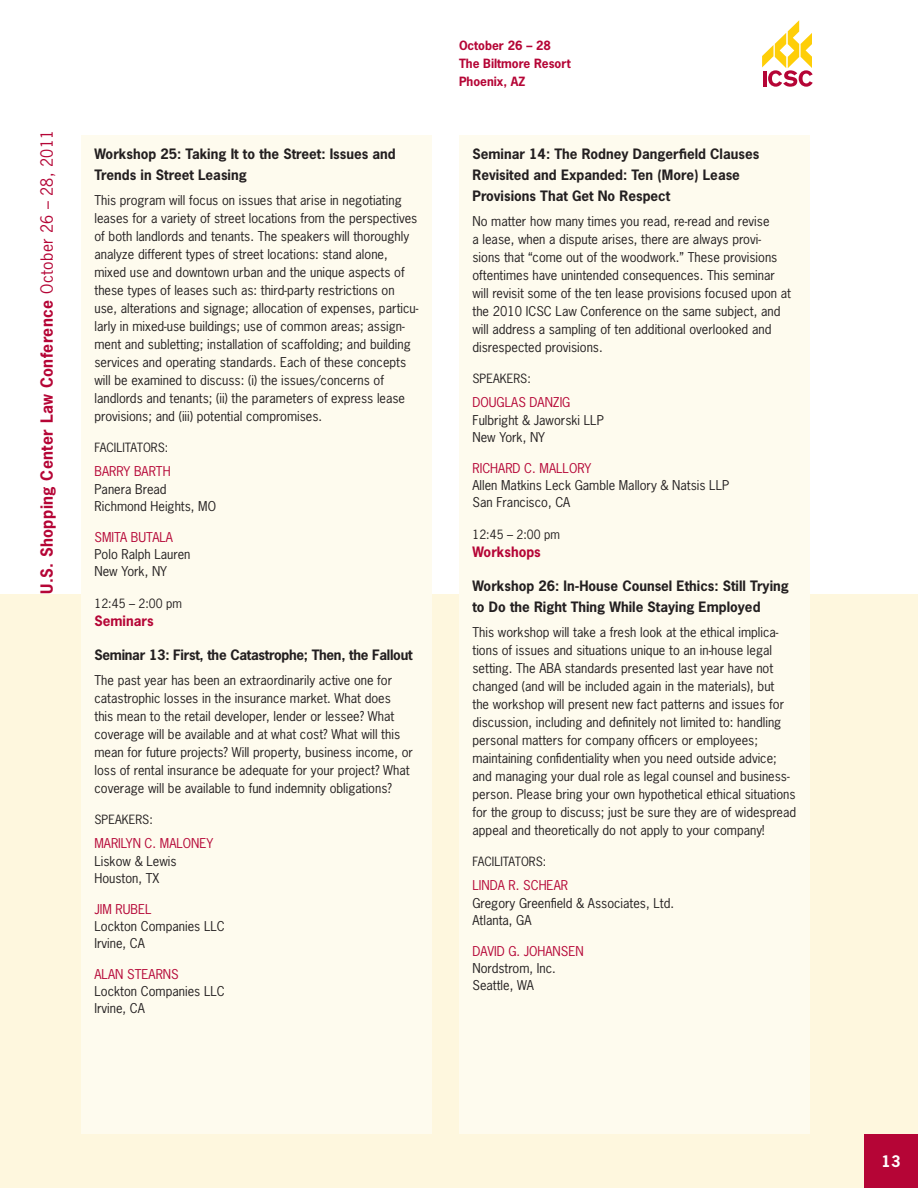
<style>
.page{position:relative;width:918px;height:1188px;background:#fff}
.page>*{position:absolute;margin:0;border:0;box-sizing:border-box;transform-origin:0 0}
.t1{font:700 15.75px "News Gothic Std";letter-spacing:.025em;color:#b50536}
.t2{font:700 15px "News Gothic Std";color:#fff}
.t3{font:700 13.5px/21px "News Gothic Std";color:#231f20}
.t4{font:700 13.5px "News Gothic Std";letter-spacing:-.02em;color:#231f20}
.t5{font:700 13.5px "News Gothic Std";color:#b50536}
.t6{font:12.75px/18px "News Gothic Std";color:#231f20}
.t7{font:12.75px "News Gothic Std";color:#b50536}
.t8{font:12px "News Gothic Std";color:#231f20}
.t9{font:700 12px/18px "News Gothic Std";color:#b50536}
.s1{font-weight:400}
</style>
<div class="page">
<div style="left:0;top:594px;width:918px;height:594px;background:#fef7de"></div>
<div style="left:459px;top:135px;width:351px;height:999px;background:#fefbee"></div>
<div style="left:81px;top:135px;width:351px;height:999px;background:#fefbee"></div>
<div style="left:864px;top:1134px;width:54px;height:54px;background:#b50536"></div>
<svg style="left:762px;top:20px;width:51px;height:67px"></svg>
<p class="t1" style="left:36px;top:594px;width:466px;rotate:-90deg">U.S. Shopping Center Law Conference <span class="s1">October 26 – 28, 2011</span></p>
<p class="t3" style="left:94px;top:143px;width:303px">Workshop 25: Taking It to the Street: Issues and<br>Trends in Street Leasing</p>
<p class="t6" style="left:94px;top:191px;width:326px">This program will focus on issues that arise in negotiating leases for a variety of street locations from the perspectives of both landlords and tenants. The speakers will thoroughly analyze different types of street locations: stand alone, mixed use and downtown urban and the unique aspects of these types of leases such as: third-party restrictions on use, alterations and signage; allocation of expenses, particu&shy;larly in mixed-use buildings; use of common areas; assign&shy;ment and subletting; installation of scaffolding; and building services and operating standards. Each of these concepts will be examined to discuss: (i) the issues/concerns of landlords and tenants; (ii) the parameters of express lease provisions; and (iii) potential compromises.</p>
<p class="t8" style="left:94px;top:440px;width:13px">Facilitators</p>
<p class="t8" style="left:165px;top:440px;width:5px">:</p>
<p class="t7" style="left:94px;top:463px;width:56px">Barry Barth</p>
<p class="t6" style="left:94px;top:480px;width:123px;line-height:17.2px">Panera Bread<br>Richmond Heights, MO</p>
<p class="t7" style="left:94px;top:529px;width:15px">Smita</p>
<p class="t7" style="left:131px;top:529px;width:16px">Butala</p>
<p class="t6" style="left:94px;top:545px;width:97px;line-height:17.2px">Polo Ralph Lauren<br>New York, NY</p>
<p class="t8" style="left:94px;top:595px;width:89px">12:45 – 2:00 pm</p>
<p class="t5" style="left:94px;top:611px;width:61px">Seminars</p>
<p class="t4" style="left:94px;top:646px;width:320px">Seminar 13: First, the Catastrophe; Then, the Fallout</p>
<p class="t6" style="left:94px;top:671px;width:320px">The past year has been an extraordinarily active one for catastrophic losses in the insurance market. What does<br>this mean to the retail developer, lender or lessee? What coverage will be available and at what cost? What will this mean for future projects? Will property, business income, or loss of rental insurance be adequate for your project? What coverage will be available to fund indemnity obligations?</p>
<p class="t8" style="left:94px;top:812px;width:60px">Speakers :</p>
<p class="t7" style="left:94px;top:835px;width:17px">Maril</p>
<p class="t7" style="left:126px;top:835px;width:52px">yn C. Malone</p>
<p class="t7" style="left:207px;top:835px;width:8px">y</p>
<p class="t6" style="left:94px;top:852px;width:84px;line-height:17.2px">Liskow &amp; Lewis<br>Houston, TX</p>
<p class="t7" style="left:94px;top:901px;width:37px">Jim Rubel</p>
<p class="t6" style="left:94px;top:917px;width:132px;line-height:17.2px">Lockton Companies LLC<br>Irvine, CA</p>
<p class="t7" style="left:94px;top:966px;width:15px">Alan</p>
<p class="t7" style="left:127px;top:966px;width:16px">Stearns</p>
<p class="t6" style="left:94px;top:982px;width:132px;line-height:17.2px">Lockton Companies LLC<br>Irvine, CA</p>
<p class="t9" style="left:459px;top:37px;width:113px">October 26 – 28<br>The Biltmore Resort<br>Phoenix, AZ</p>
<p class="t3" style="left:472px;top:143px;width:288px">Seminar 14: The Rodney Dangerfield Clauses<br>Revisited and Expanded: Ten (More) Lease<br>Provisions That Get No Respect</p>
<p class="t6" style="left:472px;top:212px;width:320px">No matter how many times you read, re-read and revise<br>a lease, when a dispute arises, there are always provi&shy;sions that “come out of the woodwork.” These provisions oftentimes have unintended consequences. This seminar will revisit some of the ten lease provisions focused upon at the 2010 ICSC Law Conference on the same subject, and will address a sampling of ten additional overlooked and disrespected provisions.</p>
<p class="t8" style="left:472px;top:371px;width:60px">Speakers :</p>
<p class="t7" style="left:472px;top:394px;width:40px">Douglas</p>
<p class="t7" style="left:530px;top:394px;width:15px">Danzi</p>
<p class="t7" style="left:562px;top:394px;width:10px">g</p>
<p class="t6" style="left:472px;top:411px;width:133px;line-height:17.2px">Fulbright &amp; Jaworski LLP<br>New York, NY</p>
<p class="t7" style="left:472px;top:460px;width:15px">Richard</p>
<p class="t7" style="left:524px;top:460px;width:33px">C. Mallor</p>
<p class="t7" style="left:584px;top:460px;width:8px">y</p>
<p class="t6" style="left:472px;top:476px;width:258px;line-height:17.2px">Allen Matkins Leck Gamble Mallory &amp; Natsis LLP<br>San Francisco, CA</p>
<p class="t8" style="left:472px;top:526px;width:89px">12:45 – 2:00 pm</p>
<p class="t5" style="left:472px;top:542px;width:70px">Workshops</p>
<p class="t3" style="left:472px;top:575px;width:318px">Workshop 26: In-House Counsel Ethics: Still Trying to Do the Right Thing While Staying Employed</p>
<p class="t6" style="left:472px;top:623px;width:325px">This workshop will take a fresh look at the ethical implica&shy;tions of issues and situations unique to an in-house legal setting. The ABA standards presented last year have not changed (and will be included again in the materials), but<br>the workshop will present new fact patterns and issues for discussion, including and definitely not limited to: handling personal matters for company officers or employees; maintaining confidentiality when you need outside advice; and managing your dual role as legal counsel and business&shy;person. Please bring your own hypothetical ethical situations for the group to discuss; just be sure they are of widespread appeal and theoretically do not apply to your company!</p>
<p class="t8" style="left:472px;top:854px;width:13px">Facilitators</p>
<p class="t8" style="left:543px;top:854px;width:5px">:</p>
<p class="t7" style="left:472px;top:877px;width:14px">Linda</p>
<p class="t7" style="left:509px;top:877px;width:31px">R. Schear</p>
<p class="t6" style="left:472px;top:894px;width:203px;line-height:17.2px">Gregory Greenfield &amp; Associates, Ltd.<br>Atlanta, GA</p>
<p class="t7" style="left:472px;top:943px;width:66px">David G. Johansen</p>
<p class="t6" style="left:472px;top:959px;width:85px;line-height:17.2px">Nordstrom, Inc.<br>Seattle, WA</p>
<p class="t2" style="left:881px;top:1151px;width:21px">13</p>
</div>
